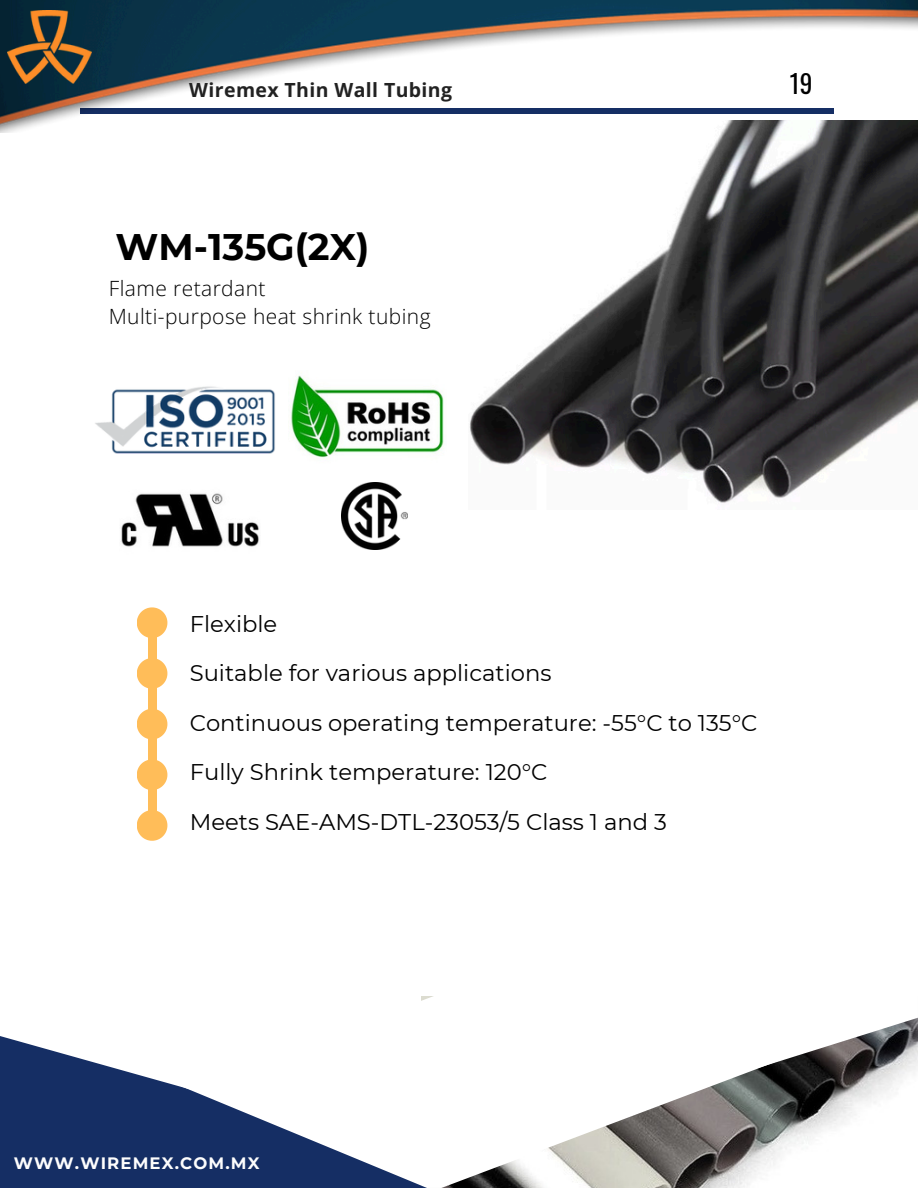
<style>
.page{position:relative;width:918px;height:1188px;background:#fff}
.page>*{position:absolute;margin:0;border:0;box-sizing:border-box;transform-origin:0 0}
.t1{font:700 36.9px "Montserrat";color:#000}
.t2{font:25.35px "Oswald";color:#000}
.t3{font:22.65px/49.5px "Montserrat";color:#000}
.t4{font:300 21px/28.2px "Open Sans";letter-spacing:.02em;color:#000}
.t5{font:700 19.5px "Open Sans";letter-spacing:.02em;color:#222}
.t6{font:700 16.5px "Montserrat";letter-spacing:.07em;color:#fdfdfd}
</style>
<div class="page">
<svg style="left:421px;top:996px;width:391px;height:192px"></svg>
<svg style="left:530px;top:996px;width:388px;height:138px"></svg>
<svg style="left:0;top:1011px;width:427px;height:177px;fill:#152e64"></svg>
<svg style="left:0;top:1011px;width:209px;height:79px"></svg>
<img style="left:0;top:0;width:918px;height:133px">
<img style="left:7px;top:11px;width:85px;height:73px">
<img style="left:469px;top:120px;width:448px;height:383px">
<img style="left:291px;top:375px;width:153px;height:83px">
<img style="left:95px;top:386px;width:180px;height:68px">
<img style="left:120px;top:493px;width:139px;height:54px">
<img style="left:341px;top:482px;width:67px;height:68px">
<svg style="left:137px;top:607px;width:30px;height:31px"></svg>
<svg style="left:137px;top:658px;width:30px;height:30px"></svg>
<svg style="left:137px;top:759px;width:30px;height:31px"></svg>
<svg style="left:137px;top:810px;width:30px;height:30px"></svg>
<svg style="left:137px;top:709px;width:30px;height:30px"></svg>
<div style="left:148px;top:618px;width:8px;height:215px;background:#ffbd59"></div>
<p class="t5" style="left:189px;top:76px;width:264px">Wiremex Thin Wall Tubing</p>
<p class="t2" style="left:790px;top:64px;width:24px">19</p>
<h1 class="t1" style="left:116px;top:225px;width:255px">WM-135G(2X)</h1>
<p class="t4" style="left:109px;top:274px;width:323px">Flame retardant<br>Multi-purpose heat shrink tubing</p>
<h2 class="t3" style="left:190px;top:599px;width:569px">Flexible<br>Suitable for various applications<br>Continuous operating temperature: -55°C to 135°C Fully Shrink temperature: 120°C<br>Meets SAE-AMS-DTL-23053/5 Class 1 and 3</h2>
<p class="t6" style="left:14px;top:1153px;width:247px">WWW.WIREMEX.COM.MX</p>
</div>
